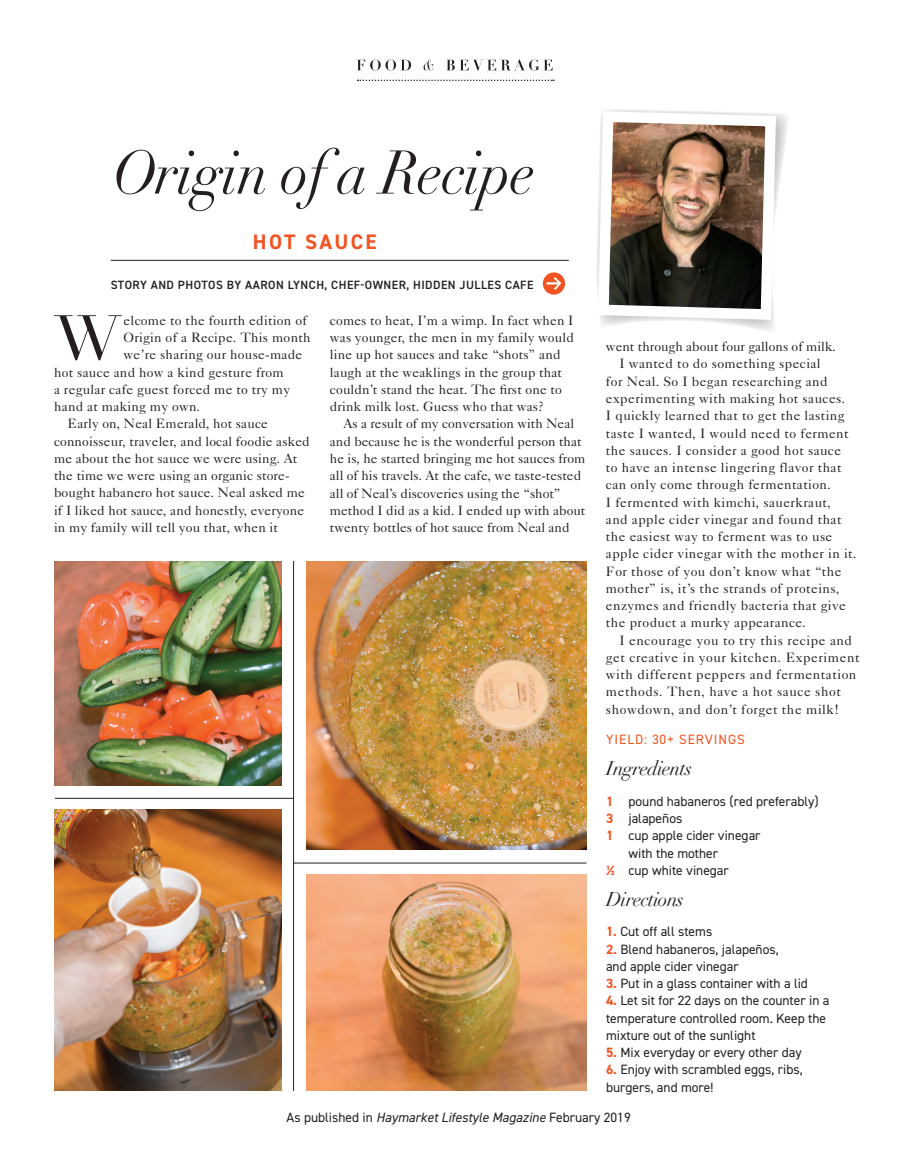
<style>
.page{position:relative;width:918px;height:1175px;background:#fff}
.page>*{position:absolute;margin:0;border:0;box-sizing:border-box;transform-origin:0 0}
.BODY_TEXT{font:61.95px "Didot";color:#231f20}
.SERIF_HEADLINE{font:italic 60.45px "Didot";letter-spacing:-.01em;color:#231f20;scale:.95 1}
.SUBHEAD_1{font:700 21px "DIN2014";letter-spacing:.11em;color:#f15422}
.RECIPE_BODY_SECTION{font:italic 19.5px "Didot";letter-spacing:-.03em;color:#231f20}
.BODY_TEXT-2{font:13.5px/17.2px "Caslon Five Forty";letter-spacing:.02em;color:#231f20}
.RECIPE_BODY_TEXT{font:13.5px/17.2px "DIN2014";color:#231f20}
.BODY_TEXT-3{font:13.5px/17.2px "Caslon Five Forty";color:#231f20}
.BODY_TEXT-4{font:13.5px/17.2px "Caslon Five Forty";letter-spacing:.04em;color:#231f20}
.t1{font:italic 13.5px "DIN2014";color:#221e1f}
.RECIPE_BODY_TEXT-2{font:13.5px "DIN2014";letter-spacing:.07em;color:#f15422}
.BYLINE{font:600 12px "DIN2014";letter-spacing:.04em;color:#231f20}
.s1{font-weight:700;color:#f15422}
.s2{font-style:normal}
</style>
<div class="page">
<hr style="left:111px;top:260px;width:458px;height:1px;background:#231f20">
<svg style="left:603px;top:114px;width:185px;height:217px"></svg>
<img style="left:596px;top:109px;width:185px;height:216px">
<svg style="left:357px;top:59px;width:196px;height:12px"></svg>
<svg style="left:358px;top:80px;width:196px;height:1px"></svg>
<img style="left:54px;top:561px;width:227px;height:224px">
<img style="left:54px;top:809px;width:227px;height:281px">
<div style="left:543px;top:272px;width:22px;height:22px;background:#f15422;border-radius:50%"></div>
<svg style="left:547px;top:277px;width:14px;height:13px"></svg>
<hr style="left:55px;top:798px;width:239px;height:1px;background:#231f20">
<hr style="left:293px;top:561px;width:1px;height:529px;background:#231f20">
<img style="left:307px;top:561px;width:279px;height:288px">
<hr style="left:294px;top:862px;width:292px;height:1px;background:#231f20">
<img style="left:307px;top:875px;width:279px;height:215px">
<p class="SERIF_HEADLINE" style="left:113px;top:135px;width:446px">Origin of a Recipe</p>
<p class="SUBHEAD_1" style="left:253px;top:228px;width:125px">HOT SAUCE</p>
<p class="BYLINE" style="left:111px;top:277px;width:424px">STORY AND PHOTOS BY AARON LYNCH, CHEF-OWNER, HIDDEN JULLES CAFE</p>
<p class="BODY_TEXT" style="left:55px;top:301px;width:68px">W</p>
<p class="BODY_TEXT-2" style="left:124px;top:311px;width:185px">elcome to the fourth edition of</p>
<p class="BODY_TEXT-2" style="left:124px;top:328px;width:189px">Origin of a Recipe. This month</p>
<p class="BODY_TEXT-2" style="left:124px;top:346px;width:180px">we’re sharing our house-made</p>
<p class="BODY_TEXT-2" style="left:54px;top:363px;width:231px">hot sauce and how a kind gesture from</p>
<p class="BODY_TEXT-2" style="left:54px;top:380px;width:238px">a regular cafe guest forced me to try my</p>
<p class="BODY_TEXT-2" style="left:54px;top:397px;width:148px">hand at making my own.</p>
<p class="BODY_TEXT-2" style="left:54px;top:415px;width:257px;text-indent:14px">Early on, Neal Emerald, hot sauce connoisseur, traveler, and local foodie asked me about the hot sauce we were using. At the time we were using an organic store&shy;bought habanero hot sauce. Neal asked me if I liked hot sauce, and honestly, everyone in my family will tell you that, when it</p>
<p class="BODY_TEXT-2" style="left:330px;top:311px;width:245px">comes to heat, I’m a wimp. In fact when I was younger, the men in my family would line up hot sauces and take “shots” and laugh at the weaklings in the group that couldn’t stand the heat. The first one to drink milk lost. Guess who that was?</p>
<p class="BODY_TEXT-3" style="left:330px;top:415px;width:257px;text-indent:14px">As a result of my conversation with Neal and because he is the wonderful person that he is, he started bringing me hot sauces from all of his travels. At the cafe, we taste-tested all of Neal’s discoveries using the “shot” method I did as a kid. I ended up with about twenty bottles of hot sauce from Neal and</p>
<p class="BODY_TEXT-3" style="left:606px;top:338px;width:231px">went through about four gallons of milk.</p>
<p class="BODY_TEXT-2" style="left:606px;top:355px;width:252px;text-indent:14px">I wanted to do something special<br>for Neal. So I began researching and experimenting with making hot sauces.<br>I quickly learned that to get the lasting taste I wanted, I would need to ferment the sauces. I consider a good hot sauce<br>to have an intense lingering flavor that can only come through fermentation.<br>I fermented with kimchi, sauerkraut,<br>and apple cider vinegar and found that the easiest way to ferment was to use apple cider vinegar with the mother in it.<br>For those of you don’t know what “the mother” is, it’s the strands of proteins, enzymes and friendly bacteria that give the product a murky appearance.</p>
<p class="BODY_TEXT-4" style="left:606px;top:631px;width:255px;text-indent:14px">I encourage you to try this recipe and get creative in your kitchen. Experiment with different peppers and fermentation methods. Then, have a hot sauce shot showdown, and don’t forget the milk!</p>
<p class="RECIPE_BODY_TEXT-2" style="left:606px;top:731px;width:140px">YIELD: 30+ SERVINGS</p>
<p class="RECIPE_BODY_SECTION" style="left:606px;top:756px;width:87px">Ingredients</p>
<p class="RECIPE_BODY_TEXT" style="left:606px;top:792px;width:214px"><span class="s1">1</span> pound habaneros (red preferably)</p>
<p class="RECIPE_BODY_TEXT" style="left:606px;top:809px;width:78px"><span class="s1">3</span> jalapeños</p>
<p class="RECIPE_BODY_TEXT" style="left:629px;top:826px;width:134px;text-indent:-23px"><span class="s1">1</span> cup apple cider vinegar with the mother</p>
<p class="RECIPE_BODY_TEXT" style="left:606px;top:861px;width:124px"><span class="s1">1/2</span> cup white vinegar</p>
<p class="RECIPE_BODY_SECTION" style="left:606px;top:886px;width:79px">Directions</p>
<p class="RECIPE_BODY_TEXT" style="left:606px;top:922px;width:108px"><span class="s1">1.</span> Cut off all stems</p>
<p class="RECIPE_BODY_TEXT" style="left:606px;top:940px;width:174px"><span class="s1">2.</span> Blend habaneros, jalapeños, and apple cider vinegar</p>
<p class="RECIPE_BODY_TEXT" style="left:606px;top:974px;width:204px"><span class="s1">3.</span> Put in a glass container with a lid</p>
<p class="RECIPE_BODY_TEXT" style="left:606px;top:991px;width:225px"><span class="s1">4.</span> Let sit for 22 days on the counter in a temperature controlled room. Keep the mixture out of the sunlight</p>
<p class="RECIPE_BODY_TEXT" style="left:606px;top:1043px;width:197px"><span class="s1">5.</span> Mix everyday or every other day</p>
<p class="RECIPE_BODY_TEXT" style="left:606px;top:1060px;width:198px"><span class="s1">6.</span> Enjoy with scrambled eggs, ribs, burgers, and more!</p>
<p class="t1" style="left:287px;top:1108px;width:346px"><span class="s2">As published in</span> Haymarket Lifestyle Magazine <span class="s2">February 2019</span></p>
</div>
